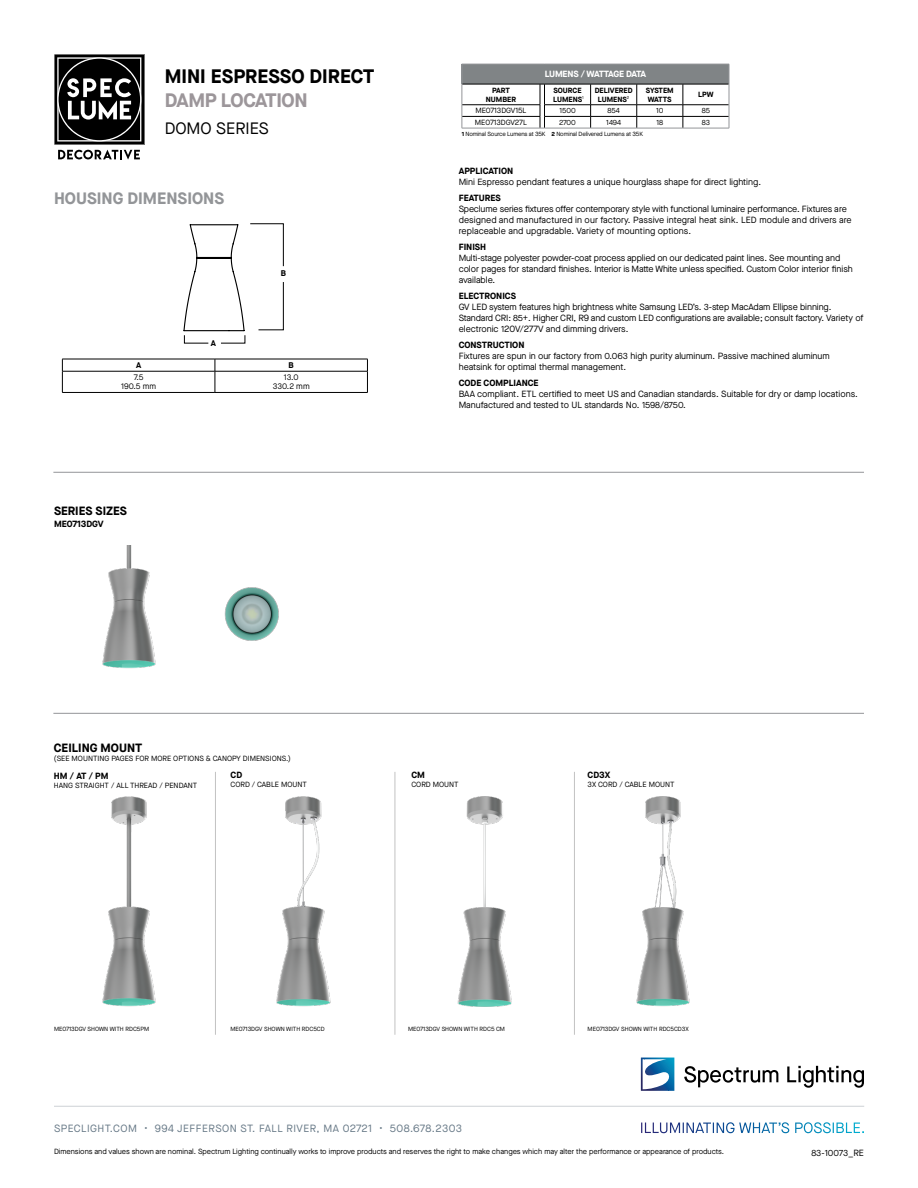
<style>
.page{position:relative;width:918px;height:1188px;background:#fff}
.page>*{position:absolute;margin:0;border:0;box-sizing:border-box;transform-origin:0 0}
.t1{font:700 19.5px "Maison Neue";color:#000}
.t2{font:700 19.5px "Maison Neue";letter-spacing:-.02em;color:#9c969a}
.t3{font:700 16.5px "Maison Neue";color:#939598}
.t4{font:16.5px "Maison Neue";color:#000}
.t5{font:700 12px "Maison Neue";color:#000}
.t6{font:10.5px "Maison Neue";letter-spacing:.045em;color:#667886}
.t7{font:9px/10.8px "Maison Neue";letter-spacing:-.01em;color:#000}
.t8{font:700 9px "Maison Neue";color:#000}
.t9{font:700 9px "Maison Neue";letter-spacing:-.04em;color:#fff}
.t10{font:8.25px/9px "Maison Neue";color:#000;text-align:center}
.t11{font:700 8.25px "Maison Neue";color:#000}
.t12{font:7.5px "Maison Neue";color:#000}
.t13{font:700 7.5px/9px "Maison Neue";color:#000;text-align:center}
.t14{font:700 7.5px/9px "Maison Neue";letter-spacing:-.02em;color:#000}
.t15{font:6px "Maison Neue";color:#000}
.t16{font:6px "Maison Neue";letter-spacing:-.02em;color:#000}
.s1{font-weight:700}
</style>
<div class="page">
<svg style="left:54px;top:54px;width:91px;height:106px"></svg>
<svg style="left:641px;top:1122px;width:203px;height:11px"></svg>
<hr style="left:54px;top:1106px;width:810px;height:1px;background:#cdd2d6">
<svg style="left:641px;top:1058px;width:33px;height:33px"></svg>
<svg style="left:684px;top:1066px;width:94px;height:21px"></svg>
<svg style="left:787px;top:1066px;width:77px;height:22px"></svg>
<hr style="left:53px;top:472px;width:811px;height:1px;background:#939598">
<div style="left:462px;top:64px;width:267px;height:20px;background:#808486"></div>
<hr style="left:462px;top:84px;width:78px;height:1px;background:#000">
<hr style="left:544px;top:84px;width:47px;height:1px;background:#000">
<hr style="left:591px;top:84px;width:46px;height:1px;background:#000">
<hr style="left:637px;top:84px;width:46px;height:1px;background:#000">
<hr style="left:683px;top:84px;width:46px;height:1px;background:#000">
<hr style="left:462px;top:104px;width:78px;height:1px;background:#000">
<hr style="left:544px;top:104px;width:47px;height:1px;background:#000">
<hr style="left:591px;top:104px;width:46px;height:1px;background:#000">
<hr style="left:637px;top:104px;width:46px;height:1px;background:#000">
<hr style="left:683px;top:104px;width:46px;height:1px;background:#000">
<hr style="left:462px;top:116px;width:78px;height:1px;background:#000">
<hr style="left:544px;top:116px;width:47px;height:1px;background:#000">
<hr style="left:591px;top:116px;width:46px;height:1px;background:#000">
<svg style="left:590px;top:84px;width:1px;height:44px"></svg>
<hr style="left:637px;top:116px;width:46px;height:1px;background:#000">
<svg style="left:636px;top:84px;width:1px;height:44px"></svg>
<hr style="left:683px;top:116px;width:46px;height:1px;background:#000">
<svg style="left:683px;top:84px;width:1px;height:44px"></svg>
<hr style="left:462px;top:128px;width:78px;height:1px;background:#939598">
<svg style="left:540px;top:84px;width:5px;height:45px"></svg>
<hr style="left:544px;top:128px;width:47px;height:1px;background:#939598">
<hr style="left:591px;top:128px;width:46px;height:1px;background:#939598">
<hr style="left:637px;top:128px;width:46px;height:1px;background:#939598">
<hr style="left:683px;top:128px;width:46px;height:1px;background:#939598">
<svg style="left:729px;top:64px;width:1px;height:64px"></svg>
<hr style="left:462px;top:64px;width:78px;height:1px;background:#939598">
<svg style="left:462px;top:83px;width:1px;height:45px"></svg>
<hr style="left:544px;top:64px;width:47px;height:1px;background:#939598">
<hr style="left:591px;top:64px;width:46px;height:1px;background:#939598">
<hr style="left:637px;top:64px;width:46px;height:1px;background:#939598">
<hr style="left:683px;top:64px;width:46px;height:1px;background:#939598">
<hr style="left:62px;top:359px;width:153px;height:1px;background:#000">
<hr style="left:215px;top:359px;width:153px;height:1px;background:#000">
<hr style="left:62px;top:371px;width:153px;height:1px;background:#000">
<svg style="left:62px;top:359px;width:1px;height:33px"></svg>
<hr style="left:215px;top:371px;width:153px;height:1px;background:#000">
<svg style="left:215px;top:359px;width:1px;height:33px"></svg>
<svg style="left:367px;top:359px;width:1px;height:33px"></svg>
<hr style="left:62px;top:392px;width:153px;height:1px;background:#000">
<hr style="left:215px;top:392px;width:153px;height:1px;background:#000">
<svg style="left:183px;top:223px;width:101px;height:120px"></svg>
<hr style="left:215px;top:772px;width:1px;height:263px;background:#000">
<hr style="left:395px;top:772px;width:1px;height:263px;background:#000">
<hr style="left:574px;top:772px;width:1px;height:263px;background:#000">
<img style="left:636px;top:796px;width:54px;height:211px">
<img style="left:457px;top:796px;width:55px;height:211px">
<img style="left:276px;top:796px;width:55px;height:211px">
<img style="left:102px;top:796px;width:54px;height:211px">
<img style="left:102px;top:546px;width:54px;height:123px">
<hr style="left:53px;top:713px;width:811px;height:1px;background:#939598">
<img style="left:224px;top:587px;width:55px;height:54px">
<h1 class="t1" style="left:165px;top:62px;width:211px">MINI ESPRESSO DIRECT</h1>
<h1 class="t2" style="left:165px;top:86px;width:144px">DAMP LOCATION</h1>
<h2 class="t4" style="left:165px;top:118px;width:106px">DOMO SERIES</h2>
<p class="t16" style="left:462px;top:130px;width:183px"><span class="s1">1</span> Nominal Source Lumens at 35K <span class="s1">2</span> Nominal Delivered Lumens at 35K</p>
<p class="t9" style="left:545px;top:68px;width:103px">LUMENS / WATTAGE DATA</p>
<p class="t13" style="left:486px;top:85px;width:32px">PART<br>NUMBER</p>
<p class="t13" style="left:553px;top:85px;width:32px;text-align:left">SOURCE<br>LUMENS<sup>1</sup></p>
<p class="t13" style="left:595px;top:85px;width:40px">DELIVERED<br>LUMENS<sup>2</sup></p>
<p class="t14" style="left:646px;top:85px;width:29px">SYSTEM<br>WATTS</p>
<p class="t13" style="left:698px;top:90px;width:17px">LPW</p>
<p class="t12" style="left:475px;top:106px;width:53px">ME0713DGV15L</p>
<p class="t12" style="left:559px;top:106px;width:18px">1500</p>
<p class="t12" style="left:608px;top:106px;width:14px">854</p>
<p class="t12" style="left:656px;top:106px;width:9px">10</p>
<p class="t12" style="left:702px;top:106px;width:10px">85</p>
<p class="t12" style="left:475px;top:117px;width:53px">ME0713DGV27L</p>
<p class="t12" style="left:559px;top:117px;width:18px">2700</p>
<p class="t12" style="left:606px;top:117px;width:16px">1494</p>
<p class="t12" style="left:656px;top:117px;width:8px">18</p>
<p class="t12" style="left:702px;top:117px;width:10px">83</p>
<h2 class="t3" style="left:54px;top:187px;width:172px">HOUSING DIMENSIONS</h2>
<p class="t11" style="left:211px;top:338px;width:7px">A</p>
<p class="t11" style="left:281px;top:268px;width:7px">B</p>
<p class="t11" style="left:136px;top:359px;width:7px">A</p>
<p class="t11" style="left:289px;top:359px;width:7px">B</p>
<p class="t10" style="left:121px;top:373px;width:37px">7.5<br>190.5 mm</p>
<p class="t10" style="left:273px;top:373px;width:38px">13.0<br>330.2 mm</p>
<h3 class="t5" style="left:54px;top:502px;width:75px">SERIES SIZES</h3>
<p class="t8" style="left:54px;top:518px;width:51px">ME0713DGV</p>
<h3 class="t5" style="left:54px;top:739px;width:90px">CEILING MOUNT</h3>
<p class="t12" style="left:54px;top:753px;width:238px">(SEE MOUNTING PAGES FOR MORE OPTIONS &amp; CANOPY DIMENSIONS.)</p>
<p class="t8" style="left:54px;top:769px;width:56px">HM / AT / PM</p>
<p class="t12" style="left:54px;top:780px;width:145px">HANG STRAIGHT / ALL THREAD / PENDANT</p>
<p class="t8" style="left:230px;top:769px;width:13px">CD</p>
<p class="t12" style="left:230px;top:780px;width:78px">CORD / CABLE MOUNT</p>
<p class="t8" style="left:459px;top:165px;width:56px">APPLICATION</p>
<p class="t7" style="left:459px;top:176px;width:304px">Mini Espresso pendant features a unique hourglass shape for direct lighting.</p>
<p class="t8" style="left:459px;top:192px;width:44px">FEATURES</p>
<p class="t7" style="left:459px;top:204px;width:394px">Speclume series fixtures offer contemporary style with functional luminaire performance. Fixtures are designed and manufactured in our factory. Passive integral heat sink. LED module and drivers are replaceable and upgradable. Variety of mounting options.</p>
<p class="t8" style="left:459px;top:241px;width:29px">FINISH</p>
<p class="t7" style="left:459px;top:253px;width:396px">Multi-stage polyester powder-coat process applied on our dedicated paint lines. See mounting and color pages for standard finishes. Interior is Matte White unless specified. Custom Color interior finish available.</p>
<p class="t8" style="left:459px;top:290px;width:59px">ELECTRONICS</p>
<p class="t7" style="left:459px;top:301px;width:406px">GV LED system features high brightness white Samsung LED’s. 3-step MacAdam Ellipse binning.<br>Standard CRI: 85+. Higher CRI, R9 and custom LED configurations are available; consult factory. Variety of electronic 120V/277V and dimming drivers.</p>
<p class="t8" style="left:459px;top:339px;width:67px">CONSTRUCTION</p>
<p class="t7" style="left:459px;top:350px;width:373px">Fixtures are spun in our factory from 0.063 high purity aluminum. Passive machined aluminum heatsink for optimal thermal management.</p>
<p class="t8" style="left:459px;top:377px;width:81px">CODE COMPLIANCE</p>
<p class="t7" style="left:459px;top:388px;width:401px">BAA compliant. ETL certified to meet US and Canadian standards. Suitable for dry or damp locations.<br>Manufactured and tested to UL standards No. 1598/8750.</p>
<p class="t8" style="left:411px;top:769px;width:15px">CM</p>
<p class="t12" style="left:411px;top:780px;width:49px">CORD MOUNT</p>
<p class="t8" style="left:588px;top:769px;width:24px">CD3X</p>
<p class="t12" style="left:588px;top:780px;width:89px">3X CORD / CABLE MOUNT</p>
<p class="t15" style="left:54px;top:1025px;width:97px">ME0713DGV SHOWN WITH RDC5PM</p>
<p class="t15" style="left:230px;top:1025px;width:96px">ME0713DGV SHOWN WITH RDC5CD</p>
<p class="t15" style="left:408px;top:1025px;width:98px">ME0713DGV SHOWN WITH RDC5 CM</p>
<p class="t15" style="left:588px;top:1025px;width:103px">ME0713DGV SHOWN WITH RDC5CD3X</p>
<p class="t6" style="left:54px;top:1121px;width:410px">SPECLIGHT.COM • 994 JEFFERSON ST. FALL RIVER, MA 02721 • 508.678.2303</p>
<p class="t12" style="left:54px;top:1146px;width:672px">Dimensions and values shown are nominal. Spectrum Lighting continually works to improve products and reserves the right to make changes which may alter the performance or appearance of products.</p>
<p class="t7" style="left:811px;top:1147px;width:54px">83-10073_RE</p>
</div>
